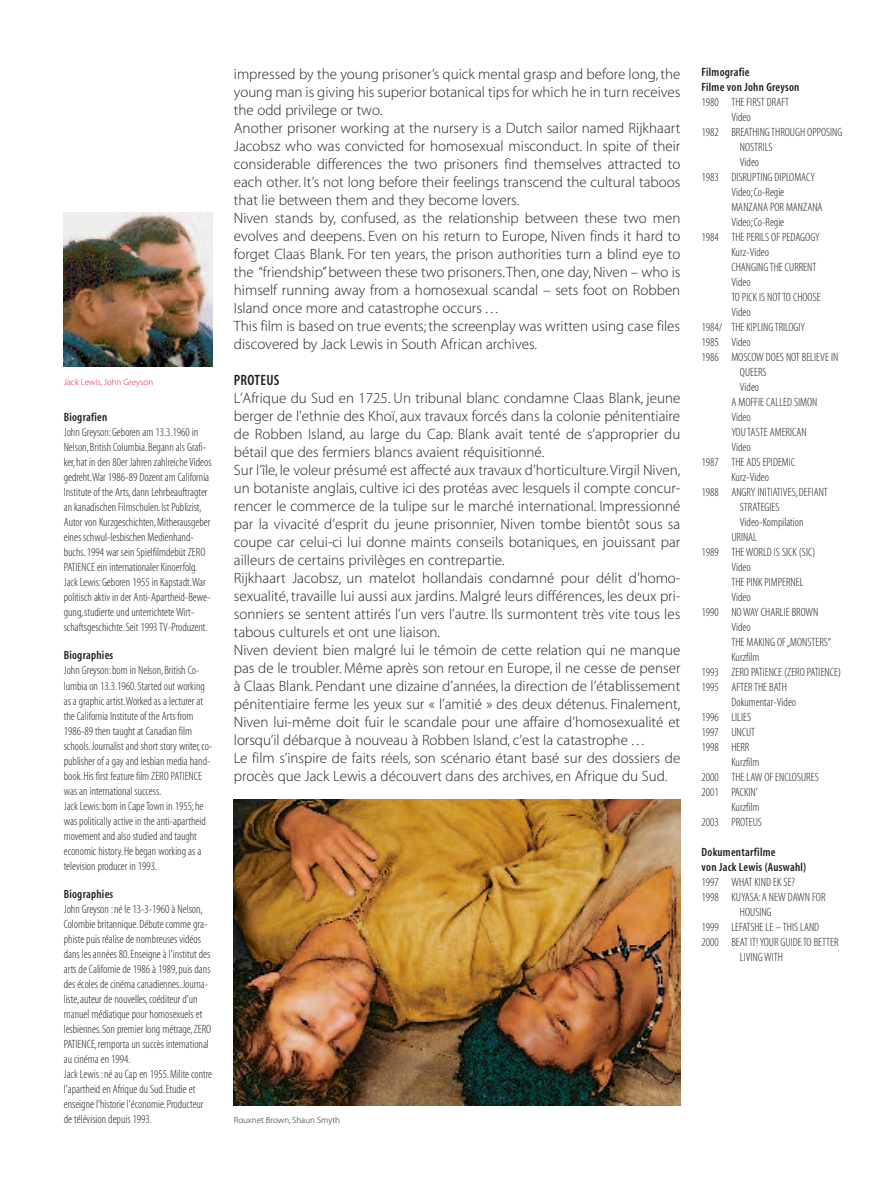
<style>
.page{position:relative;width:893px;height:1191px;background:#fff}
.page>*{position:absolute;margin:0;border:0;box-sizing:border-box;transform-origin:0 0}
.t1{font:15px/18px "Myriad MM 215 600";color:#231f20}
.t2{font:15px "Myriad MM 565 300";letter-spacing:.02em;color:#231f20}
.t3{font:12px/15px "Myriad MM 215 300";color:#231f20}
.t4{font:12px/15px "Myriad MM 565 300";letter-spacing:.02em;color:#231f20}
.t5{font:9px "Myriad MM 215 600";color:#231f20}
.t6{font:9px "Myriad MM 215 600";color:#da2032}
</style>
<div class="page">
<img style="left:63px;top:212px;width:618px;height:894px">
<p class="t6" style="left:64px;top:378px;width:91px">Jack Lewis, John Greyson</p>
<p class="t4" style="left:64px;top:410px;width:45px">Biografien</p>
<p class="t3" style="left:64px;top:425px;width:149px">John Greyson:Geboren am 13.3.1960 in Nelson,British Columbia.Begann als Grafi&shy;ker,hat in den 80er Jahren zahlreiche Videos gedreht.War 1986-89 Dozent am California Institute of the Arts,dann Lehrbeauftragter an kanadischen Filmschulen.Ist Publizist, Autor von Kurzgeschichten,Mitherausgeber eines schwul-lesbischen Medienhand&shy;buchs.1994 war sein Spielfilmdebüt ZERO PATIENCE ein internationaler Kinoerfolg.<br>Jack Lewis:Geboren 1955 in Kapstadt.War politisch aktiv in der Anti-Apartheid-Bewe&shy;gung,studierte und unterrichtete Wirt&shy;schaftsgeschichte.Seit 1993 TV-Produzent.</p>
<p class="t4" style="left:64px;top:649px;width:51px">Biographies</p>
<p class="t3" style="left:64px;top:664px;width:150px">John Greyson:born in Nelson,British Co&shy;lumbia on 13.3.1960.Started out working as a graphic artist.Worked as a lecturer at the California Institute of the Arts from 1986-89 then taught at Canadian film schools.Journalist and short story writer,co&shy;publisher of a gay and lesbian media hand&shy;book.His first feature film ZERO PATIENCE was an international success.<br>Jack Lewis:born in Cape Town in 1955;he was politically active in the anti-apartheid movement and also studied and taught economic history.He began working as a television producer in 1993.</p>
<p class="t4" style="left:64px;top:887px;width:51px">Biographies</p>
<p class="t3" style="left:64px;top:902px;width:150px">John Greyson :né le 13-3-1960 à Nelson, Colombie britannique.Débute comme gra&shy;phiste puis réalise de nombreuses vidéos dans les années 80.Enseigne à l’institut des arts de Californie de 1986 à 1989,puis dans des écoles de cinéma canadiennes.Journa&shy;liste,auteur de nouvelles,coéditeur d’un manuel médiatique pour homosexuels et lesbiennes.Son premier long métrage,ZERO PATIENCE,remporta un succès international au cinéma en 1994.<br>Jack Lewis :né au Cap en 1955.Milite contre l’apartheid en Afrique du Sud.Etudie et enseigne l’historie l’économie.Producteur de télévision depuis 1993.</p>
<p class="t1" style="left:234px;top:66px;width:448px">impressed by the young prisoner’s quick mental grasp and before long, the young man is giving his superior botanical tips for which he in turn receives the odd privilege or two.<br>Another prisoner working at the nursery is a Dutch sailor named Rijkhaart Jacobsz who was convicted for homosexual misconduct. In spite of their considerable differences the two prisoners find themselves attracted to each other. It’s not long before their feelings transcend the cultural taboos that lie between them and they become lovers.<br>Niven stands by, confused, as the relationship between these two men evolves and deepens. Even on his return to Europe, Niven finds it hard to forget Claas Blank. For ten years, the prison authorities turn a blind eye to the “friendship”between these two prisoners.Then, one day, Niven – who is himself running away from a homosexual scandal – sets foot on Robben Island once more and catastrophe occurs . . .<br>This film is based on true events; the screenplay was written using case files discovered by Jack Lewis in South African archives.</p>
<p class="t2" style="left:234px;top:374px;width:47px">PROTEUS</p>
<p class="t1" style="left:234px;top:390px;width:448px">L’Afrique du Sud en 1725. Un tribunal blanc condamne Claas Blank, jeune berger de l’ethnie des Khoï, aux travaux forcés dans la colonie pénitentiaire de Robben Island, au large du Cap. Blank avait tenté de s’approprier du bétail que des fermiers blancs avaient réquisitionné.<br>Sur l’île, le voleur présumé est affecté aux travaux d’horticulture.Virgil Niven, un botaniste anglais, cultive ici des protéas avec lesquels il compte concur&shy;rencer le commerce de la tulipe sur le marché international. Impressionné par la vivacité d’esprit du jeune prisonnier, Niven tombe bientôt sous sa coupe car celui-ci lui donne maints conseils botaniques, en jouissant par ailleurs de certains privilèges en contrepartie.<br>Rijkhaart Jacobsz, un matelot hollandais condamné pour délit d’homo&shy;sexualité, travaille lui aussi aux jardins. Malgré leurs différences, les deux pri&shy;sonniers se sentent attirés l’un vers l’autre. Ils surmontent très vite tous les tabous culturels et ont une liaison.<br>Niven devient bien malgré lui le témoin de cette relation qui ne manque pas de le troubler. Même après son retour en Europe, il ne cesse de penser à Claas Blank. Pendant une dizaine d’années, la direction de l’établissement pénitentiaire ferme les yeux sur « l’amitié » des deux détenus. Finalement, Niven lui-même doit fuir le scandale pour une affaire d’homosexualité et lorsqu’il débarque à nouveau à Robben Island, c’est la catastrophe . . .<br>Le film s’inspire de faits réels, son scénario étant basé sur des dossiers de procès que Jack Lewis a découvert dans des archives, en Afrique du Sud.</p>
<p class="t4" style="left:702px;top:65px;width:99px">Filmografie<br>Filme von John Greyson</p>
<p class="t3" style="left:702px;top:95px;width:89px">1980 THE FIRST DRAFT</p>
<p class="t3" style="left:731px;top:110px;width:21px">Video</p>
<p class="t3" style="left:702px;top:125px;width:142px">1982 BREATHING THROUGH OPPOSING</p>
<p class="t3" style="left:740px;top:140px;width:34px">NOSTRILS</p>
<p class="t3" style="left:740px;top:155px;width:21px">Video</p>
<p class="t3" style="left:702px;top:170px;width:115px">1983 DISRUPTING DIPLOMACY</p>
<p class="t3" style="left:731px;top:185px;width:54px">Video;Co-Regie</p>
<p class="t3" style="left:731px;top:200px;width:93px">MANZANA POR MANZANA</p>
<p class="t3" style="left:731px;top:215px;width:54px">Video;Co-Regie</p>
<p class="t3" style="left:702px;top:230px;width:120px">1984 THE PERILS OF PEDAGOGY</p>
<p class="t3" style="left:731px;top:245px;width:39px">Kurz-Video</p>
<p class="t3" style="left:731px;top:260px;width:86px">CHANGING THE CURRENT</p>
<p class="t3" style="left:731px;top:275px;width:21px">Video</p>
<p class="t3" style="left:731px;top:290px;width:91px">TO PICK IS NOT TO CHOOSE</p>
<p class="t3" style="left:731px;top:305px;width:21px">Video</p>
<p class="t3" style="left:702px;top:320px;width:105px">1984/ THE KIPLING TRILOGIY</p>
<p class="t3" style="left:702px;top:335px;width:51px">1985 Video</p>
<p class="t3" style="left:702px;top:350px;width:138px">1986 MOSCOW DOES NOT BELIEVE IN</p>
<p class="t3" style="left:740px;top:365px;width:28px">QUEERS</p>
<p class="t3" style="left:740px;top:380px;width:21px">Video</p>
<p class="t3" style="left:731px;top:395px;width:88px">A MOFFIE CALLED SIMON</p>
<p class="t3" style="left:731px;top:410px;width:21px">Video</p>
<p class="t3" style="left:731px;top:425px;width:77px">YOU TASTE AMERICAN</p>
<p class="t3" style="left:731px;top:440px;width:21px">Video</p>
<p class="t3" style="left:702px;top:455px;width:95px">1987 THE ADS EPIDEMIC</p>
<p class="t3" style="left:731px;top:470px;width:39px">Kurz-Video</p>
<p class="t3" style="left:702px;top:485px;width:128px">1988 ANGRY INITIATIVES,DEFIANT</p>
<p class="t3" style="left:740px;top:500px;width:41px">STRATEGIES</p>
<p class="t3" style="left:740px;top:515px;width:65px">Video-Kompilation</p>
<p class="t3" style="left:731px;top:530px;width:27px">URINAL</p>
<p class="t3" style="left:702px;top:545px;width:115px">1989 THE WORLD IS SICK (SIC)</p>
<p class="t3" style="left:731px;top:560px;width:21px">Video</p>
<p class="t3" style="left:731px;top:575px;width:74px">THE PINK PIMPERNEL</p>
<p class="t3" style="left:731px;top:590px;width:21px">Video</p>
<p class="t3" style="left:702px;top:605px;width:118px">1990 NO WAY CHARLIE BROWN</p>
<p class="t3" style="left:731px;top:620px;width:21px">Video</p>
<p class="t3" style="left:731px;top:635px;width:101px">THE MAKING OF „MONSTERS“</p>
<p class="t3" style="left:731px;top:650px;width:29px">Kurzfilm</p>
<p class="t3" style="left:702px;top:665px;width:141px">1993 ZERO PATIENCE (ZERO PATIENCE)</p>
<p class="t3" style="left:702px;top:680px;width:87px">1995 AFTER THE BATH</p>
<p class="t3" style="left:731px;top:695px;width:66px">Dokumentar-Video</p>
<p class="t3" style="left:702px;top:710px;width:51px">1996 LILIES</p>
<p class="t3" style="left:702px;top:725px;width:55px">1997 UNCUT</p>
<p class="t3" style="left:702px;top:740px;width:49px">1998 HERR</p>
<p class="t3" style="left:731px;top:755px;width:29px">Kurzfilm</p>
<p class="t3" style="left:702px;top:770px;width:119px">2000 THE LAW OF ENCLOSURES</p>
<p class="t3" style="left:702px;top:785px;width:58px">2001 PACKIN’</p>
<p class="t3" style="left:731px;top:800px;width:29px">Kurzfilm</p>
<p class="t3" style="left:702px;top:815px;width:62px">2003 PROTEUS</p>
<p class="t4" style="left:702px;top:845px;width:106px">Dokumentarfilme<br>von Jack Lewis (Auswahl)</p>
<p class="t3" style="left:702px;top:875px;width:95px">1997 WHAT KIND EK SE?</p>
<p class="t3" style="left:702px;top:890px;width:125px">1998 KUYASA:A NEW DAWN FOR</p>
<p class="t3" style="left:740px;top:905px;width:33px">HOUSING</p>
<p class="t3" style="left:702px;top:920px;width:119px">1999 LEFATSHE LE – THIS LAND</p>
<p class="t3" style="left:702px;top:935px;width:138px">2000 BEAT IT! YOUR GUIDE TO BETTER</p>
<p class="t3" style="left:740px;top:950px;width:45px">LIVING WITH</p>
<p class="t5" style="left:234px;top:1116px;width:108px">Rouxnet Brown, Shaun Smyth</p>
</div>
